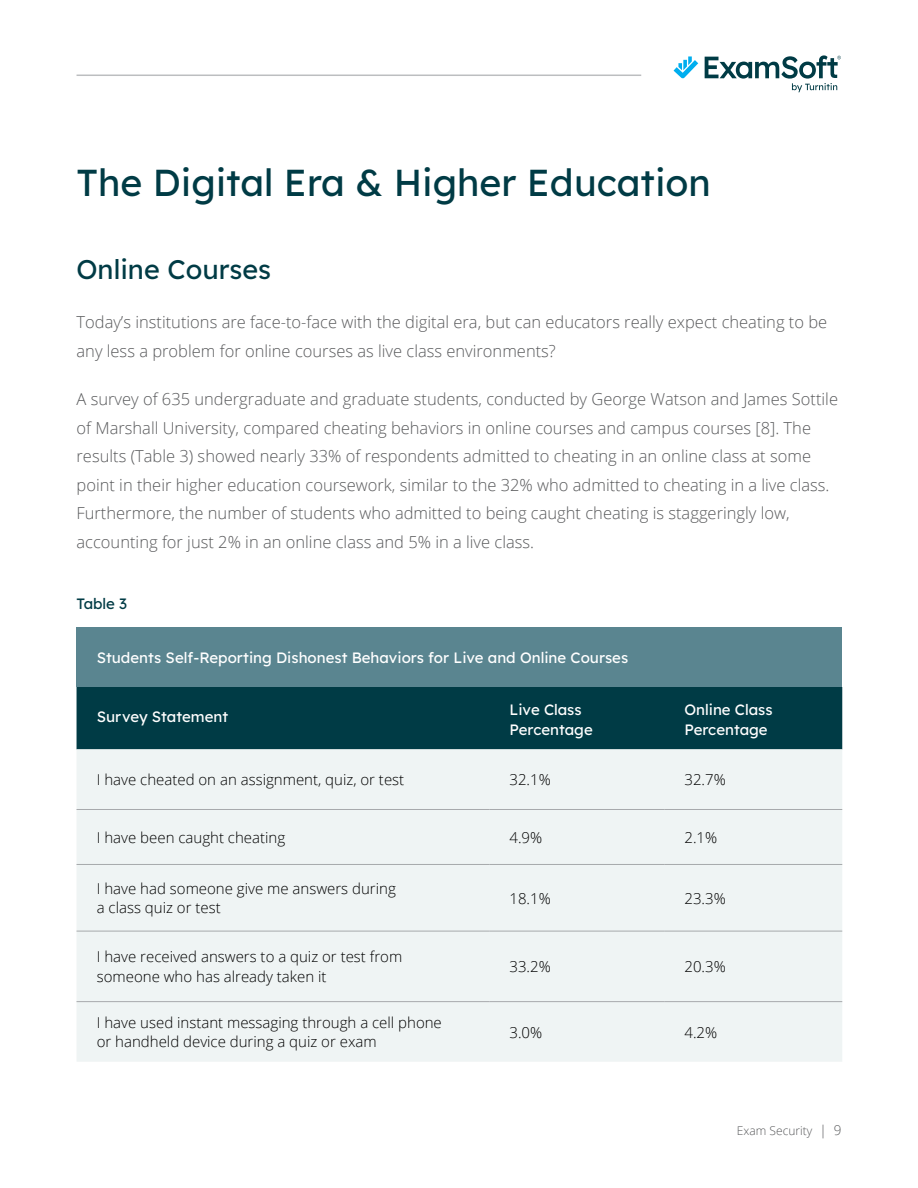
<style>
.page{position:relative;width:918px;height:1188px;background:#fff}
.page>*{position:absolute;margin:0;border:0;box-sizing:border-box;transform-origin:0 0}
.t1{font:37.5px "Lexend Deca";color:#003b45}
.t2{font:27px "Lexend Deca";color:#003b45}
.t3{font:300 16.5px/28.5px "Open Sans";color:#58595b}
.t4{font:300 15px/19.5px "Open Sans";color:#000}
.t5{font:15px/19.5px "Lexend Deca";color:#fff}
.t6{font:15px "Lexend Deca";letter-spacing:-.005em;color:#003b45}
.t7{font:300 12px "Open Sans";color:#58595b}
.s1{font-size:13.5px}
</style>
<div class="page">
<div style="left:77px;top:628px;width:765px;height:59px;background:#5a8590"></div>
<div style="left:77px;top:687px;width:765px;height:62px;background:#003b45"></div>
<div style="left:77px;top:749px;width:765px;height:313px;background:#eff4f4"></div>
<hr style="left:77px;top:809px;width:412px;height:1px;background:#a7a9ac">
<hr style="left:489px;top:809px;width:175px;height:1px;background:#a7a9ac">
<hr style="left:664px;top:809px;width:178px;height:1px;background:#a7a9ac">
<hr style="left:77px;top:864px;width:412px;height:1px;background:#a7a9ac">
<hr style="left:489px;top:864px;width:175px;height:1px;background:#a7a9ac">
<hr style="left:664px;top:864px;width:178px;height:1px;background:#a7a9ac">
<hr style="left:77px;top:931px;width:412px;height:1px;background:#a7a9ac">
<hr style="left:489px;top:931px;width:175px;height:1px;background:#a7a9ac">
<hr style="left:664px;top:931px;width:178px;height:1px;background:#a7a9ac">
<hr style="left:77px;top:1001px;width:412px;height:1px;background:#a7a9ac">
<hr style="left:489px;top:1001px;width:175px;height:1px;background:#a7a9ac">
<hr style="left:664px;top:1001px;width:178px;height:1px;background:#a7a9ac">
<hr style="left:77px;top:75px;width:564px;height:1px;background:#bcbec0">
<svg style="left:705px;top:55px;width:136px;height:37px"></svg>
<svg style="left:674px;top:56px;width:24px;height:23px"></svg>
<h1 class="t1" style="left:77px;top:151px;width:636px">The Digital Era &amp; Higher Education</h1>
<h2 class="t2" style="left:77px;top:247px;width:196px">Online Courses</h2>
<p class="t3" style="left:77px;top:307px;width:752px">Today’s institutions are face-to-face with the digital era, but can educators really expect cheating to be any less a problem for online courses as live class environments?</p>
<p class="t3" style="left:77px;top:385px;width:763px">A survey of 635 undergraduate and graduate students, conducted by George Watson and James Sottile of Marshall University, compared cheating behaviors in online courses and campus courses [8]. The results (Table 3) showed nearly 33% of respondents admitted to cheating in an online class at some point in their higher education coursework, similar to the 32% who admitted to cheating in a live class.<br>Furthermore, the number of students who admitted to being caught cheating is staggeringly low, accounting for just 2% in an online class and 5% in a live class.</p>
<p class="t6" style="left:77px;top:591px;width:52px">Table 3</p>
<p class="t5" style="left:97px;top:646px;width:533px">Students Self-Reporting Dishonest Behaviors for Live and Online Courses</p>
<p class="t5" style="left:97px;top:706px;width:133px">Survey Statement</p>
<p class="t5" style="left:509px;top:699px;width:85px">Live Class<br>Percentage</p>
<p class="t5" style="left:684px;top:699px;width:90px">Online Class<br>Percentage</p>
<p class="t4" style="left:97px;top:769px;width:309px">I have cheated on an assignment, quiz, or test</p>
<p class="t4" style="left:509px;top:769px;width:43px">32.1%</p>
<p class="t4" style="left:684px;top:769px;width:43px">32.7%</p>
<p class="t4" style="left:97px;top:827px;width:190px">I have been caught cheating</p>
<p class="t4" style="left:509px;top:827px;width:34px">4.9%</p>
<p class="t4" style="left:684px;top:827px;width:34px">2.1%</p>
<p class="t4" style="left:97px;top:878px;width:301px">I have had someone give me answers during a class quiz or test</p>
<p class="t4" style="left:509px;top:888px;width:43px">18.1%</p>
<p class="t4" style="left:684px;top:888px;width:43px">23.3%</p>
<p class="t4" style="left:97px;top:947px;width:307px">I have received answers to a quiz or test from someone who has already taken it</p>
<p class="t4" style="left:509px;top:956px;width:43px">33.2%</p>
<p class="t4" style="left:684px;top:956px;width:43px">20.3%</p>
<p class="t4" style="left:97px;top:1012px;width:347px">I have used instant messaging through a cell phone or handheld device during a quiz or exam</p>
<p class="t4" style="left:509px;top:1022px;width:34px">3.0%</p>
<p class="t4" style="left:684px;top:1022px;width:34px">4.2%</p>
<p class="t7" style="left:737px;top:1122px;width:106px">Exam Security <span class="s1">| 9</span></p>
</div>
